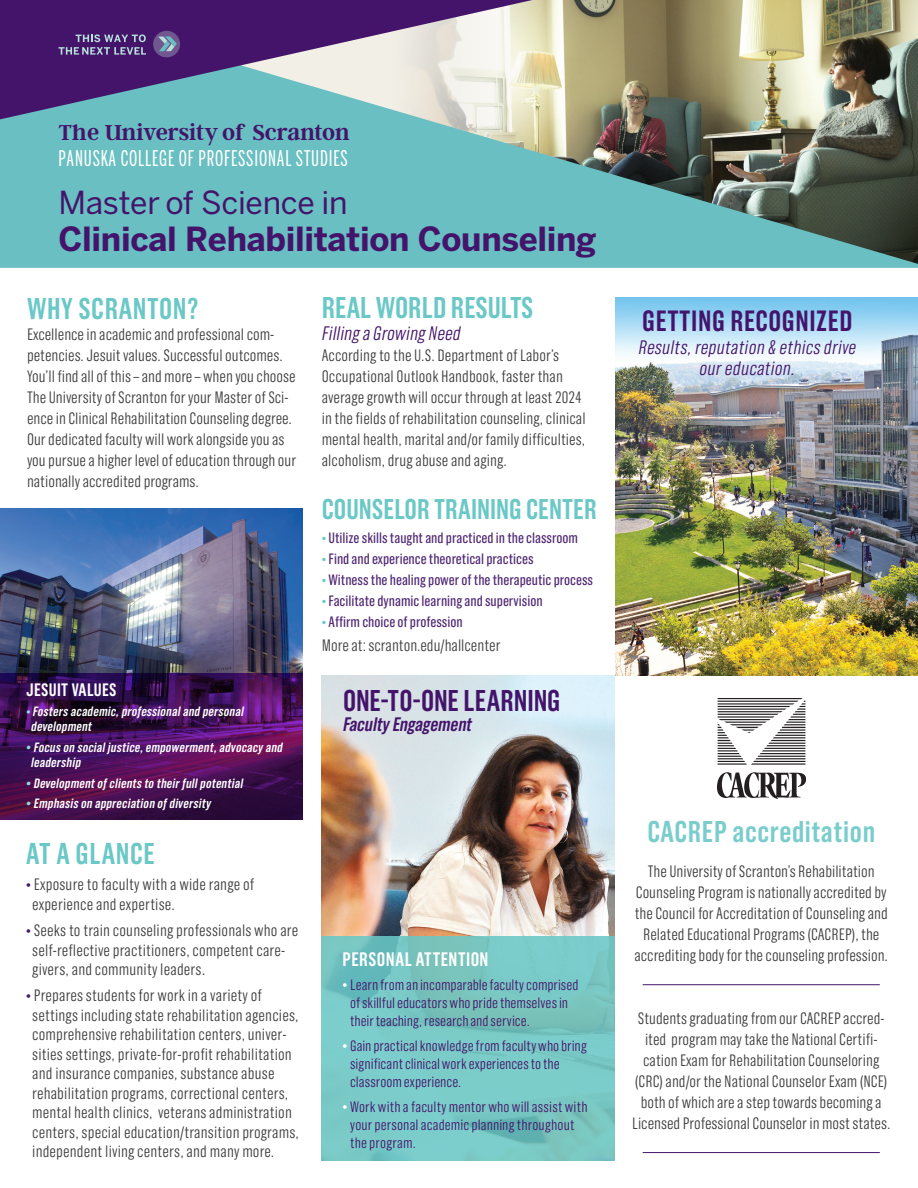
<style>
.page{position:relative;width:918px;height:1188px;background:#fff}
.page>*{position:absolute;margin:0;border:0;box-sizing:border-box;transform-origin:0 0}
.t1{font:700 33px "Benton Sans";letter-spacing:-.01em;color:#44146b}
.t2{font:31.5px "Benton Sans";letter-spacing:-.01em;color:#44146b}
.t3{font:600 30px "Grotzec Cond";letter-spacing:.005em;color:#6ac8c7}
.t4{font:600 30px "Grotzec Cond";letter-spacing:.02em;color:#7acdcc}
.t5{font:600 30px "Grotzec Cond";letter-spacing:-.005em;color:#44146b}
.t6{font:600 29.25px "Grotzec Cond";letter-spacing:.02em;color:#44146b}
.t7{font:600 28.5px "Grotzec Cond";color:#6ac8c7}
.t8{font:600 24px "Argent CF";color:#44146b}
.t9{font:ultra-condensed 21.45px "Benton Sans";letter-spacing:.04em;color:#fff}
.t10{font:italic 300 19.5px "Grotzec Cond";letter-spacing:.01em;color:#44146b}
.t11{font:600 19.5px "Grotzec Cond";letter-spacing:.025em;color:#fff}
.t12{font:italic 600 19.5px "Grotzec Cond";color:#44146b}
.t13{font:600 18px "Grotzec Cond";letter-spacing:.02em;color:#fff}
.t14{font:300 16.5px/21px "Grotzec Cond";color:#3e3e3f}
.t15{font:300 15px/18px "Grotzec Cond";letter-spacing:.005em;color:#44146b}
.t16{font:15px "Grotzec Cond";color:#512974}
.t17{font:italic 600 13.5px/15px "Grotzec Cond";letter-spacing:.02em;color:#fff}
.s1{color:#91d6e3}
.s2{font-size:15px;color:#91d6e3}
.s3{color:#44146b}
.s4{font-size:18px}
.s5{color:#6ac8c7}
.s6{font-weight:400;font-size:16.5px;color:#fff}
</style>
<div class="page">
<img style="left:321px;top:675px;width:294px;height:261px">
<svg style="left:321px;top:936px;width:294px;height:225px;background:#77c7c4"></svg>
<img style="left:717px;top:699px;width:88px;height:100px">
<hr style="left:643px;top:984px;width:237px;height:1px;background:#44146b">
<hr style="left:643px;top:1152px;width:237px;height:1px;background:#44146b">
<img style="left:615px;top:297px;width:303px;height:378px">
<img style="left:0;top:508px;width:303px;height:311px">
<img style="left:0;top:0;width:918px;height:268px">
<svg style="left:0;top:0;width:532px;height:119px;background:#837ba2"></svg>
<svg style="left:58px;top:34px;width:88px;height:21px;background:#624988"></svg>
<div style="left:153px;top:31px;width:27px;height:26px;background:#715790;border-radius:50%"></div>
<svg style="left:158px;top:36px;width:19px;height:15px"></svg>
<p class="t8" style="left:58px;top:118px;width:293px">The University of Scranton</p>
<p class="t9" style="left:58px;top:146px;width:291px">PANUSKA COLLEGE OF PROFESSIONAL STUDIES</p>
<p class="t2" style="left:58px;top:184px;width:291px">Master of Science in</p>
<p class="t1" style="left:58px;top:220px;width:540px">Clinical Rehabilitation Counseling</p>
<p class="t3" style="left:27px;top:291px;width:173px">WHY SCRANTON?</p>
<p class="t14" style="left:27px;top:323px;width:271px">Excellence in academic and professional com&shy;petencies. Jesuit values. Successful outcomes.<br>You’ll find all of this – and more – when you choose The University of Scranton for your Master of Sci&shy;ence in Clinical Rehabilitation Counseling degree.<br>Our dedicated faculty will work alongside you as you pursue a higher level of education through our nationally accredited programs.</p>
<p class="t13" style="left:26px;top:679px;width:92px">JESUIT VALUES</p>
<p class="t17" style="left:31px;top:704px;width:214px;text-indent:-5px"><span class="s1">•</span> Fosters academic, professional and personal development</p>
<p class="t17" style="left:31px;top:740px;width:253px;text-indent:-5px"><span class="s2">•</span> Focus on social justice, empowerment, advocacy and leadership</p>
<p class="t17" style="left:26px;top:775px;width:218px"><span class="s2">•</span> Development of clients to their full potential</p>
<p class="t17" style="left:26px;top:796px;width:186px"><span class="s2">•</span> Emphasis on appreciation of diversity</p>
<p class="t3" style="left:26px;top:836px;width:130px">AT A GLANCE</p>
<p class="t14" style="left:32px;top:875px;width:224px;line-height:19.5px;text-indent:-6px"><span class="s3">•</span> Exposure to faculty with a wide range of experience and expertise.</p>
<p class="t14" style="left:32px;top:920px;width:268px;line-height:19.5px;text-indent:-6px"><span class="s3">•</span> Seeks to train counseling professionals who are self-reflective practitioners, competent care&shy;givers, and community leaders<span class="s4">.</span></p>
<p class="t14" style="left:32px;top:986px;width:268px;line-height:19.5px;text-indent:-6px"><span class="s3">•</span> Prepares students for work in a variety of settings including state rehabilitation agencies, comprehensive rehabilitation centers, univer&shy;sities settings, private-for-profit rehabilitation and insurance companies, substance abuse rehabilitation programs, correctional centers, mental health clinics, veterans administration centers, special education/transition programs, independent living centers, and many more.</p>
<p class="t3" style="left:322px;top:290px;width:213px">REAL WORLD RESULTS</p>
<p class="t10" style="left:322px;top:323px;width:141px">Filling a Growing Need</p>
<p class="t14" style="left:322px;top:345px;width:265px">According to the U.S. Department of Labor’s Occupational Outlook Handbook, faster than average growth will occur through at least 2024 in the fields of rehabilitation counseling, clinical mental health, marital and/or family difficulties, alcoholism, drug abuse and aging.</p>
<p class="t7" style="left:322px;top:492px;width:277px">COUNSELOR TRAINING CENTER</p>
<p class="t16" style="left:322px;top:529px;width:258px"><span class="s5">•</span> Utilize skills taught and practiced in the classroom</p>
<p class="t16" style="left:322px;top:550px;width:213px"><span class="s5">•</span> Find and experience theoretical practices</p>
<p class="t16" style="left:322px;top:571px;width:273px"><span class="s5">•</span> Witness the healing power of the therapeutic process</p>
<p class="t16" style="left:322px;top:592px;width:222px"><span class="s5">•</span> Facilitate dynamic learning and supervision</p>
<p class="t16" style="left:322px;top:613px;width:142px"><span class="s5">•</span> Affirm choice of profession</p>
<p class="t14" style="left:322px;top:634px;width:180px">More at: scranton.edu/hallcenter</p>
<p class="t5" style="left:343px;top:683px;width:219px">ONE-TO-ONE LEARNING</p>
<p class="t12" style="left:343px;top:713px;width:131px">Faculty Engagement</p>
<p class="t11" style="left:343px;top:948px;width:147px">PERSONAL ATTENTION</p>
<p class="t15" style="left:350px;top:976px;width:230px;text-indent:-8px"><span class="s6">•</span> Learn from an incomparable faculty comprised of skillful educators who pride themselves in their teaching, research and service.</p>
<p class="t15" style="left:350px;top:1037px;width:238px;text-indent:-8px"><span class="s6">•</span> Gain practical knowledge from faculty who bring significant clinical work experiences to the classroom experience.</p>
<p class="t15" style="left:350px;top:1097px;width:239px;text-indent:-8px"><span class="s6">•</span> Work with a faculty mentor who will assist with your personal academic planning throughout the program.</p>
<p class="t6" style="left:642px;top:305px;width:212px">GETTING RECOGNIZED</p>
<p class="t10" style="left:638px;top:336px;width:219px">Results, reputation &amp; ethics drive</p>
<p class="t10" style="left:700px;top:357px;width:97px">our education.</p>
<p class="t4" style="left:647px;top:814px;width:229px">CACREP accreditation</p>
<p class="t14" style="left:634px;top:860px;width:255px;text-align:center">The University of Scranton’s Rehabilitation Counseling Program is nationally accredited by the Council for Accreditation of Counseling and Related Educational Programs (CACREP), the accrediting body for the counseling profession.</p>
<p class="t14" style="left:632px;top:1007px;width:260px;text-align:center">Students graduating from our CACREP accred&shy;ited program may take the National Certifi&shy;cation Exam for Rehabilitation Counseloring (CRC) and/or the National Counselor Exam (NCE) both of which are a step towards becoming a Licensed Professional Counselor in most states.</p>
</div>
